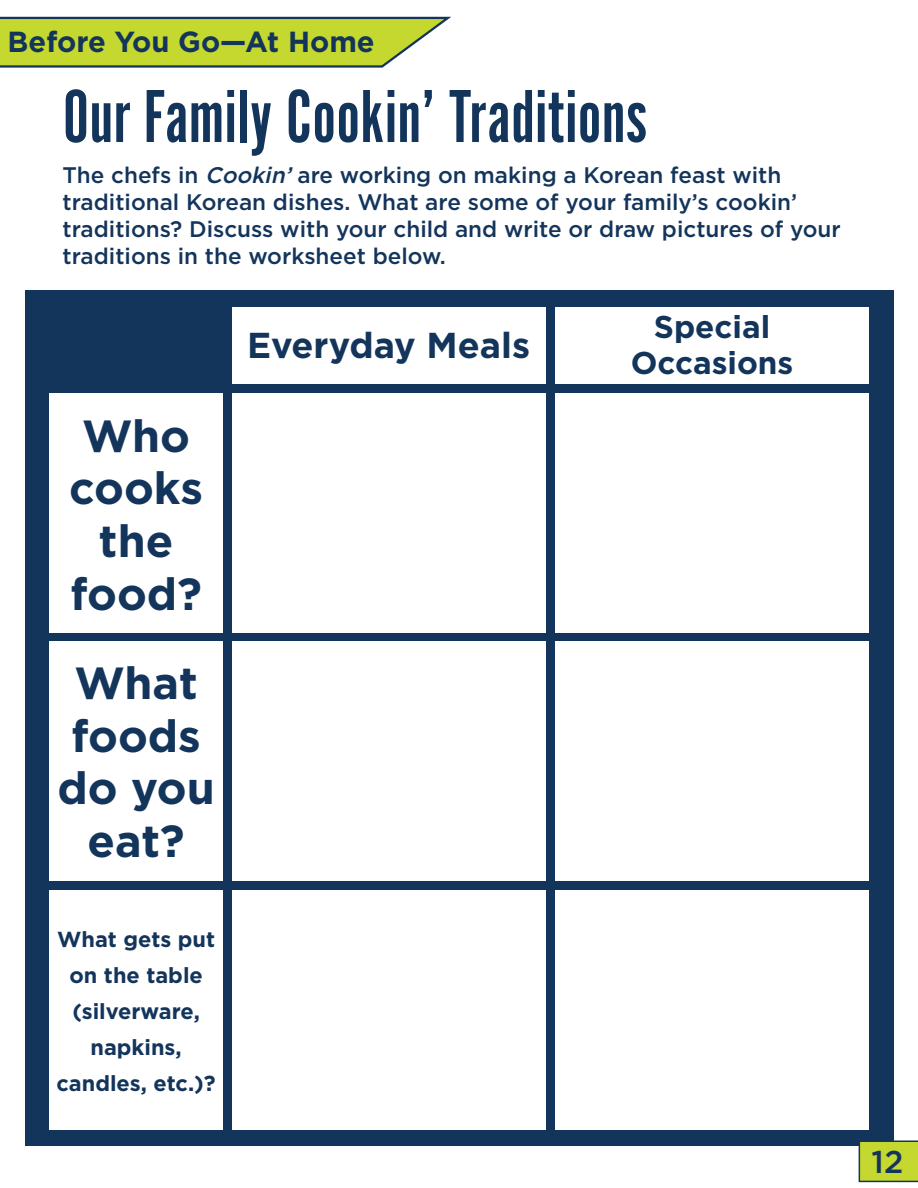
<style>
.page{position:relative;width:918px;height:1188px;background:#fff}
.page>*{position:absolute;margin:0;border:0;box-sizing:border-box;transform-origin:0 0}
.t1{font:78px "Alternate Got No 1 D";color:#14355b}
.t2{font:700 45px/52.5px "Gotham";color:#14355b;text-align:center}
.t3{font:700 36px "Gotham";color:#14355b}
.t4{font:700 31.5px/36px "Gotham";color:#14355b;text-align:center}
.t5{font:500 31.5px "Gotham";color:#14355b}
.t6{font:700 29.1px "Gotham";color:#14355b}
.t7{font:500 22.5px/27px "Gotham";color:#14355b}
.t8{font:700 21.75px/36px "Gotham";color:#14355b;text-align:center}
.s1{font-style:italic}
</style>
<div class="page">
<div style="left:25px;top:291px;width:868px;height:855px;background:#14355b"></div>
<svg style="left:0;top:16px;width:451px;height:52px;background:#bacd47"></svg>
<div style="left:555px;top:393px;width:314px;height:239px;background:#fff"></div>
<div style="left:555px;top:307px;width:314px;height:77px;background:#fff"></div>
<div style="left:232px;top:307px;width:313px;height:77px;background:#fff"></div>
<div style="left:232px;top:393px;width:313px;height:239px;background:#fff"></div>
<div style="left:555px;top:642px;width:314px;height:239px;background:#fff"></div>
<div style="left:232px;top:642px;width:313px;height:239px;background:#fff"></div>
<div style="left:555px;top:890px;width:314px;height:240px;background:#fff"></div>
<div style="left:232px;top:890px;width:313px;height:240px;background:#fff"></div>
<div style="left:49px;top:393px;width:174px;height:239px;background:#fff"></div>
<div style="left:49px;top:642px;width:174px;height:239px;background:#fff"></div>
<div style="left:49px;top:890px;width:174px;height:240px;background:#fff"></div>
<svg style="left:858px;top:1140px;width:60px;height:43px;background:#b4c83a"></svg>
<p class="t6" style="left:8px;top:23px;width:369px">Before You Go—At Home</p>
<h1 class="t1" style="left:63px;top:75px;width:586px">Our Family Cookin’ Traditions</h1>
<p class="t7" style="left:63px;top:161px;width:780px">The chefs in <span class="s1">Cookin’</span>are working on making a Korean feast with traditional Korean dishes. What are some of your family’s cookin’ traditions? Discuss with your child and write or draw pictures of your traditions in the worksheet below.</p>
<h2 class="t2" style="left:69px;top:410px;width:136px">Who cooks the food?</h2>
<h2 class="t2" style="left:58px;top:657px;width:159px">What foods do you eat?</h2>
<p class="t8" style="left:57px;top:921px;width:161px">What gets put on the table (silverware, napkins, candles, etc.)?</p>
<h3 class="t3" style="left:247px;top:322px;width:284px">Everyday Meals</h3>
<h3 class="t4" style="left:631px;top:309px;width:164px">Special<br>Occasions</h3>
<h3 class="t5" style="left:872px;top:1141px;width:33px">12</h3>
</div>
